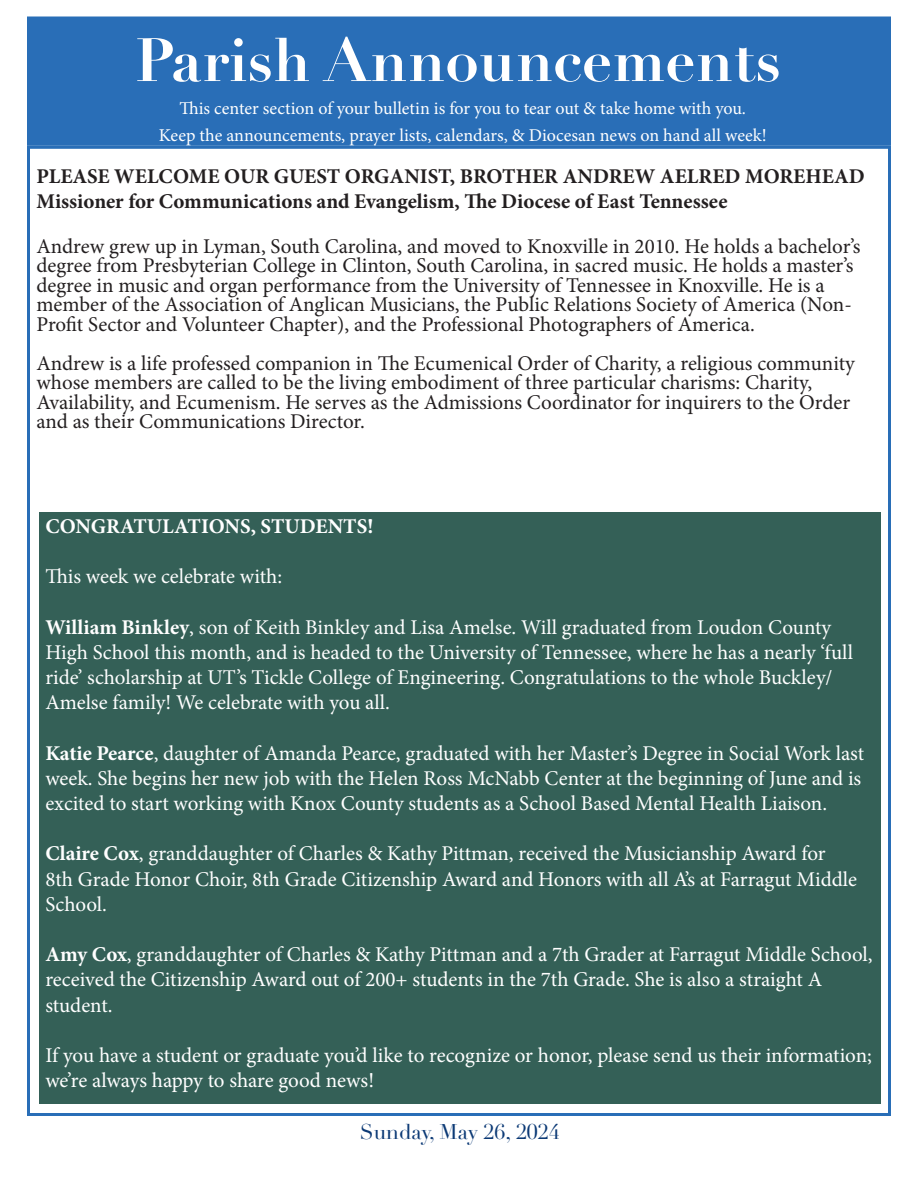
<style>
.page{position:relative;width:918px;height:1188px;background:#fff}
.page>*{position:absolute;margin:0;border:0;box-sizing:border-box;transform-origin:0 0}
.t1{font:700 60px "Didot LT Pro";color:#fff}
.t2{font:21px/25.2px "Minion Pro";letter-spacing:-.005em;color:#fff}
.t3{font:21px/19.5px "Minion Pro";color:#231f20}
.t4{font:700 21px "Minion Pro";color:#231f20}
.t5{font:700 21px "Minion Pro";color:#fff}
.t6{font:21px "Didot LT Pro";color:#0b3975}
.t7{font:18px "Minion Pro";color:#fff}
.s1{font-weight:700}
</style>
<div class="page">
<div style="left:27px;top:16px;width:864px;height:130px;background:#296eb7;border:3px solid #296eb7"></div>
<div style="left:39px;top:512px;width:842px;height:591px;background:#346057"></div>
<p class="t1" style="left:135px;top:23px;width:647px">Parish Announcements</p>
<p class="t7" style="left:180px;top:97px;width:568px">This center section of your bulletin is for you to tear out &amp; take home with you.</p>
<p class="t7" style="left:159px;top:124px;width:609px">Keep the announcements, prayer lists, calendars, &amp; Diocesan news on hand all week!</p>
<p class="t4" style="left:36px;top:161px;width:830px">PLEASE WELCOME OUR GUEST ORGANIST, BROTHER ANDREW AELRED MOREHEAD</p>
<p class="t4" style="left:36px;top:186px;width:693px">Missioner for Communications and Evangelism, The Diocese of East Tennessee</p>
<p class="t3" style="left:36px;top:236px;width:826px">Andrew grew up in Lyman, South Carolina, and moved to Knoxville in 2010. He holds a bachelor’s degree from Presbyterian College in Clinton, South Carolina, in sacred music. He holds a master’s degree in music and organ performance from the University of Tennessee in Knoxville. He is a member of the Association of Anglican Musicians, the Public Relations Society of America (Non-Profit Sector and Volunteer Chapter), and the Professional Photographers of America.</p>
<p class="t3" style="left:36px;top:353px;width:820px">Andrew is a life professed companion in The Ecumenical Order of Charity, a religious community whose members are called to be the living embodiment of three particular charisms: Charity, Availability, and Ecumenism. He serves as the Admissions Coordinator for inquirers to the Order and as their Communications Director.</p>
<p class="t5" style="left:45px;top:511px;width:330px">CONGRATULATIONS, STUDENTS!</p>
<p class="t2" style="left:45px;top:564px;width:238px">This week we celebrate with:</p>
<p class="t2" style="left:45px;top:614px;width:809px"><span class="s1">William Binkley</span>, son of Keith Binkley and Lisa Amelse. Will graduated from Loudon County High School this month, and is headed to the University of Tennessee, where he has a nearly ‘full ride’ scholarship at UT’s Tickle College of Engineering. Congratulations to the whole Buckley/ Amelse family! We celebrate with you all.</p>
<p class="t2" style="left:45px;top:740px;width:820px"><span class="s1">Katie Pearce</span>, daughter of Amanda Pearce, graduated with her Master’s Degree in Social Work last week. She begins her new job with the Helen Ross McNabb Center at the beginning of June and is excited to start working with Knox County students as a School Based Mental Health Liaison.</p>
<p class="t2" style="left:45px;top:841px;width:813px"><span class="s1">Claire Cox</span>, granddaughter of Charles &amp; Kathy Pittman, received the Musicianship Award for<br>8th Grade Honor Choir, 8th Grade Citizenship Award and Honors with all A’s at Farragut Middle<br>School.</p>
<p class="t2" style="left:45px;top:942px;width:829px"><span class="s1">Amy Cox</span>, granddaughter of Charles &amp; Kathy Pittman and a 7th Grader at Farragut Middle School, received the Citizenship Award out of 200+ students in the 7th Grade. She is also a straight A student.</p>
<p class="t2" style="left:45px;top:1043px;width:828px">If you have a student or graduate you’d like to recognize or honor, please send us their information; we’re always happy to share good news!</p>
<p class="t6" style="left:360px;top:1119px;width:201px">Sunday, May 26, 2024</p>
</div>
